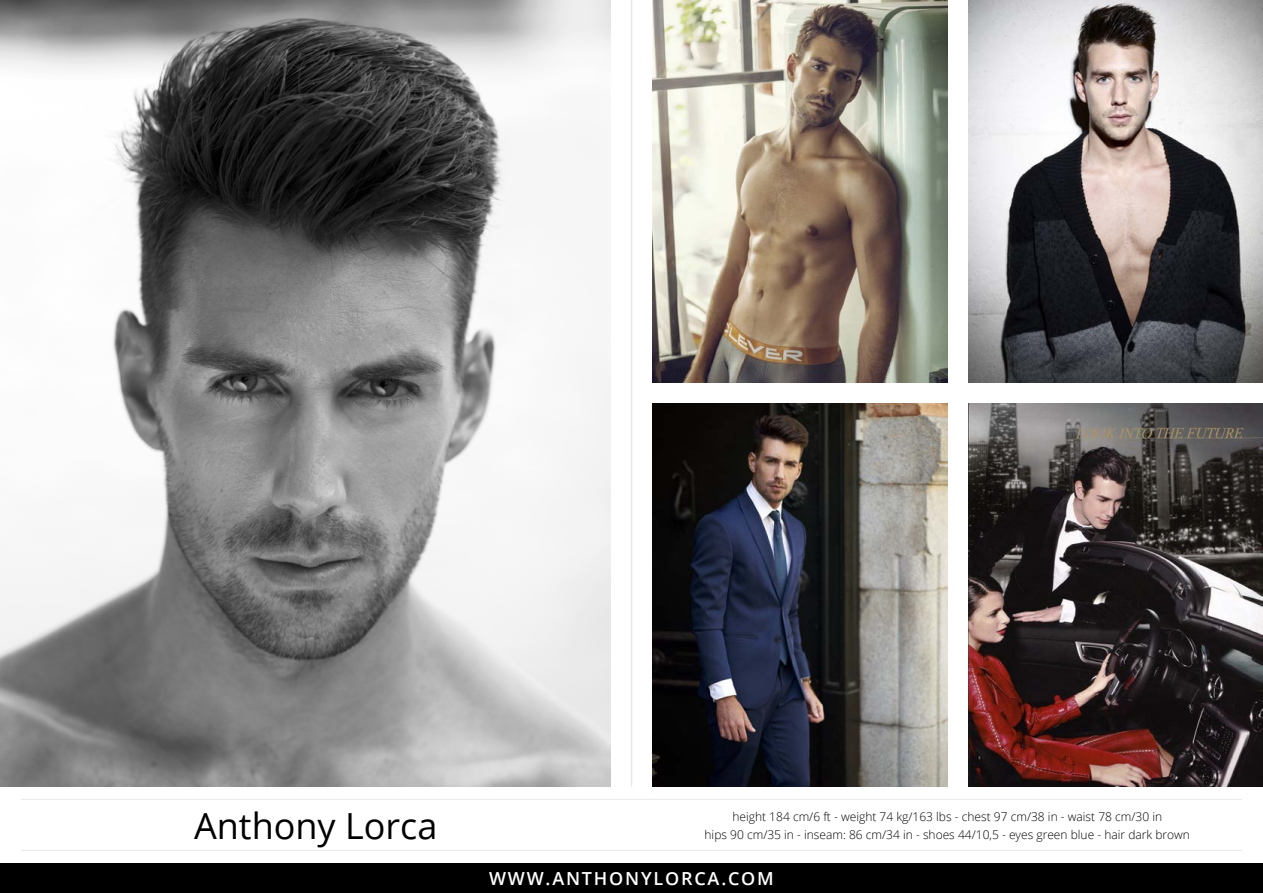
<style>
.page{position:relative;width:1263px;height:893px;background:#fff}
.page>*{position:absolute;margin:0;border:0;box-sizing:border-box;transform-origin:0 0}
.t1{font:36px "Open Sans";color:#000}
.t2{font:600 18px "Open Sans";letter-spacing:.1em;color:#fff}
.t3{font:300 12px/18px "Open Sans";color:#000;text-align:center}
</style>
<div class="page">
<hr style="left:631px;top:0;width:1px;height:787px;background:#e8e8e8">
<img style="left:0;top:0;width:610px;height:787px">
<img style="left:968px;top:0;width:295px;height:383px">
<img style="left:653px;top:0;width:294px;height:383px">
<img style="left:968px;top:404px;width:295px;height:383px">
<img style="left:653px;top:404px;width:294px;height:383px">
<hr style="left:21px;top:850px;width:632px;height:1px;background:#e8e8e8">
<hr style="left:653px;top:850px;width:589px;height:1px;background:#e8e8e8">
<hr style="left:21px;top:799px;width:632px;height:1px;background:#e8e8e8">
<hr style="left:653px;top:799px;width:589px;height:1px;background:#e8e8e8">
<div style="left:0;top:863px;width:1263px;height:30px;background:#000"></div>
<h1 class="t1" style="left:194px;top:801px;width:245px">Anthony Lorca</h1>
<p class="t3" style="left:704px;top:807px;width:487px">height 184 cm/6 ft - weight 74 kg/163 lbs - chest 97 cm/38 in - waist 78 cm/30 in<br>hips 90 cm/35 in - inseam: 86 cm/34 in - shoes 44/10,5 - eyes green blue - hair dark brown</p>
<h2 class="t2" style="left:489px;top:866px;width:286px">WWW.ANTHONYLORCA.COM</h2>
</div>
